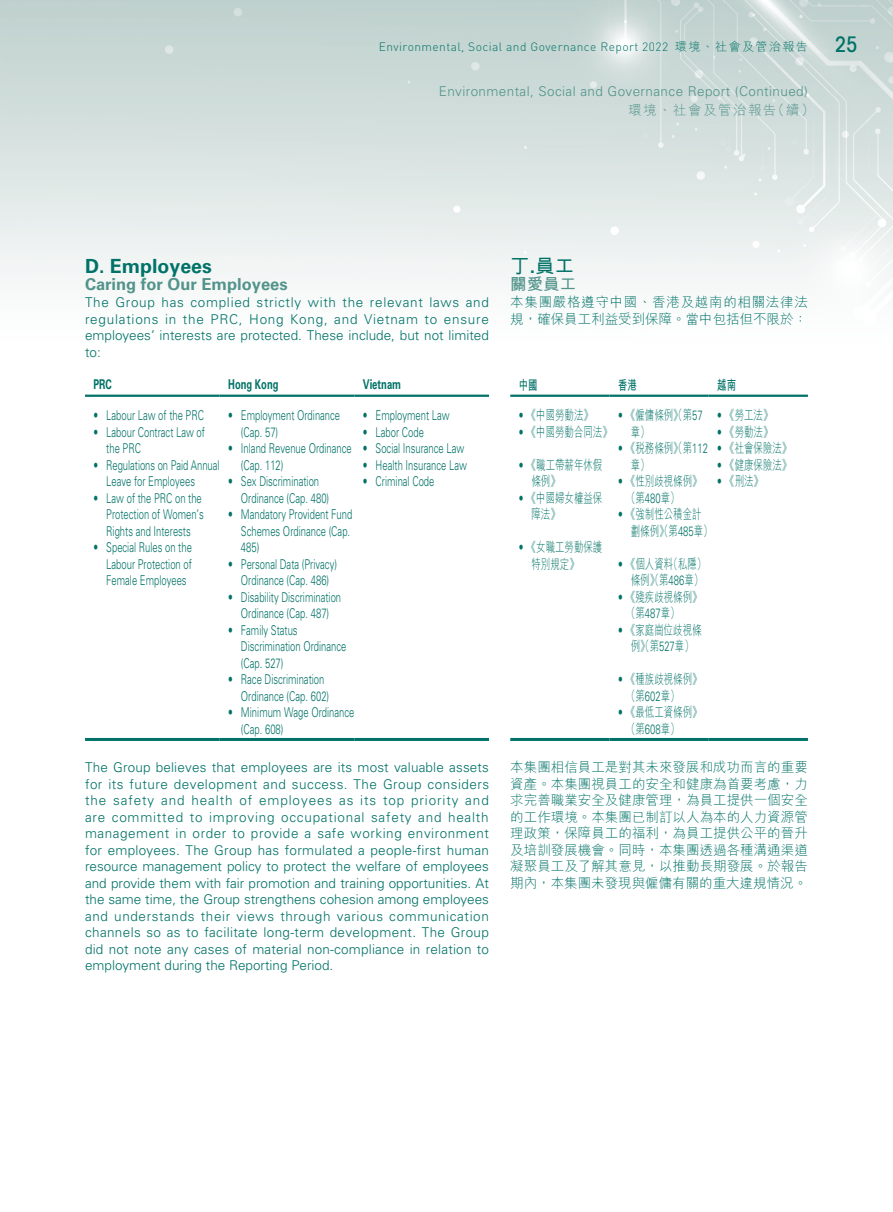
<style>
.page{position:relative;width:893px;height:1212px;background:#fff}
.page>*{position:absolute;margin:0;border:0;box-sizing:border-box;transform-origin:0 0}
.t1{font:500 condensed 21px "ITC Avant Garde Std";color:#007267}
.t2{font:700 19.5px "Univers LT Std";color:#007267}
.t3{font:700 19.5px "M Hei HK";color:#007267}
.t4{font:700 16.5px "Univers LT Std";color:#52938b}
.t5{font:700 16.5px "M Hei HK";color:#52938b}
.t6{font:300 13.5px/16.5px "Univers LT Std";color:#007267;text-align:justify}
.t7{font:300 13.5px/16.5px "Univers LT Std";color:#007267;scale:.7 1}
.t8{font:300 13.5px/16.5px "M Hei HK";color:#007267;scale:.7 1}
.t9{font:300 13.5px/16.5px "M Hei HK";color:#007267;text-align:justify}
.t10{font:300 13.5px "Univers LT Std";letter-spacing:.03em;color:#52938b}
.t11{font:300 13.5px/16.5px "M Hei HK";letter-spacing:.05em;color:#007267}
.t12{font:700 13.5px "Univers LT Std";color:#007267;scale:.7 1}
.t13{font:300 13.5px "M Hei HK";letter-spacing:.11em;color:#52938b}
.t14{font:700 13.5px "M Hei HK";color:#007267;scale:.7 1}
.t15{font:300 12px "DIN";letter-spacing:.035em;color:#007267}
.s1{font-family:"M Hei HK"}
.s2{font-family:"Univers LT Std"}
</style>
<div class="page">
<img style="left:0;top:0;width:893px;height:395px">
<hr style="left:85px;top:395px;width:135px;height:2px;background:#007267">
<hr style="left:220px;top:395px;width:134px;height:2px;background:#007267">
<hr style="left:354px;top:395px;width:135px;height:2px;background:#007267">
<hr style="left:85px;top:738px;width:135px;height:3px;background:#007267">
<hr style="left:220px;top:738px;width:134px;height:3px;background:#007267">
<hr style="left:354px;top:738px;width:135px;height:3px;background:#007267">
<hr style="left:510px;top:395px;width:99px;height:2px;background:#007267">
<hr style="left:609px;top:395px;width:100px;height:2px;background:#007267">
<hr style="left:709px;top:395px;width:99px;height:2px;background:#007267">
<hr style="left:510px;top:738px;width:99px;height:3px;background:#007267">
<hr style="left:609px;top:738px;width:100px;height:3px;background:#007267">
<hr style="left:709px;top:738px;width:99px;height:3px;background:#007267">
<p class="t15" style="left:379px;top:39px;width:431px">Environmental, Social and Governance Report 2022 <span class="s1">環境、社會及管治報告</span></p>
<h1 class="t1" style="left:835px;top:32px;width:24px">25</h1>
<p class="t10" style="left:439px;top:83px;width:371px">Environmental, Social and Governance Report (Continued)</p>
<p class="t13" style="left:628px;top:103px;width:188px">環境、社會及管治報告（續）</p>
<h2 class="t2" style="left:85px;top:254px;width:128px">D. Employees</h2>
<p class="t4" style="left:85px;top:275px;width:204px">Caring for Our Employees</p>
<p class="t6" style="left:85px;top:294px;width:405px">The Group has complied strictly with the relevant laws and regulations in the PRC, Hong Kong, and Vietnam to ensure employees’ interests are protected. These include, but not limited to:</p>
<p class="t12" style="left:94px;top:376px;width:28px">PRC</p>
<p class="t12" style="left:228px;top:376px;width:73px">Hong Kong</p>
<p class="t12" style="left:363px;top:376px;width:56px">Vietnam</p>
<p class="t7" style="left:94px;top:407px;width:159px">• Labour Law of the PRC</p>
<p class="t7" style="left:106px;top:424px;width:143px;text-indent:-13px">• Labour Contract Law of the PRC</p>
<p class="t7" style="left:106px;top:457px;width:163px;text-indent:-13px">• Regulations on Paid Annual<br>Leave for Employees</p>
<p class="t7" style="left:106px;top:490px;width:141px;text-indent:-13px">• Law of the PRC on the<br>Protection of Women’s<br>Rights and Interests</p>
<p class="t7" style="left:106px;top:539px;width:124px;text-align:justify;text-indent:-13px">• Special Rules on the Labour Protection of Female Employees</p>
<p class="t7" style="left:241px;top:407px;width:143px;text-indent:-13px">• Employment Ordinance (Cap. 57)</p>
<p class="t7" style="left:241px;top:440px;width:160px;text-indent:-13px">• Inland Revenue Ordinance (Cap. 112)</p>
<p class="t7" style="left:241px;top:473px;width:128px;text-indent:-13px">• Sex Discrimination<br>Ordinance (Cap. 480)</p>
<p class="t7" style="left:241px;top:506px;width:161px;text-indent:-13px">• Mandatory Provident Fund<br>Schemes Ordinance (Cap.<br>485)</p>
<p class="t7" style="left:228px;top:556px;width:157px;text-align:center">• Personal Data (Privacy)<br>Ordinance (Cap. 486)</p>
<p class="t7" style="left:228px;top:589px;width:163px;text-align:center">• Disability Discrimination<br>Ordinance (Cap. 487)</p>
<p class="t7" style="left:241px;top:622px;width:152px;text-indent:-13px">• Family Status<br>Discrimination Ordinance (Cap. 527)</p>
<p class="t7" style="left:241px;top:671px;width:128px;text-indent:-13px">• Race Discrimination<br>Ordinance (Cap. 602)</p>
<p class="t7" style="left:241px;top:704px;width:164px;text-indent:-13px">• Minimum Wage Ordinance (Cap. 608)</p>
<p class="t7" style="left:363px;top:407px;width:125px">• Employment Law</p>
<p class="t7" style="left:363px;top:423px;width:89px">• Labor Code</p>
<p class="t7" style="left:363px;top:440px;width:147px">• Social Insurance Law</p>
<p class="t7" style="left:363px;top:456px;width:150px">• Health Insurance Law</p>
<p class="t7" style="left:363px;top:473px;width:104px">• Criminal Code</p>
<p class="t6" style="left:85px;top:759px;width:406px">The Group believes that employees are its most valuable assets for its future development and success. The Group considers the safety and health of employees as its top priority and are committed to improving occupational safety and health management in order to provide a safe working environment for employees. The Group has formulated a people-first human resource management policy to protect the welfare of employees and provide them with fair promotion and training opportunities. At the same time, the Group strengthens cohesion among employees and understands their views through various communication channels so as to facilitate long-term development. The Group did not note any cases of material non-compliance in relation to employment during the Reporting Period.</p>
<h2 class="t3" style="left:510px;top:251px;width:65px">丁<span class="s2">.</span>員工</h2>
<p class="t5" style="left:510px;top:272px;width:67px">關愛員工</p>
<p class="t11" style="left:510px;top:294px;width:299px">本集團嚴格遵守中國、香港及越南的相關法律法規，確保員工利益受到保障。當中包括但不限於：</p>
<p class="t14" style="left:519px;top:375px;width:28px">中國</p>
<p class="t14" style="left:618px;top:375px;width:29px">香港</p>
<p class="t14" style="left:717px;top:375px;width:28px">越南</p>
<p class="t8" style="left:519px;top:407px;width:107px"><span class="s2">•</span> 《中國勞動法》</p>
<p class="t8" style="left:519px;top:423px;width:134px"><span class="s2">•</span> 《中國勞動合同法》</p>
<p class="t8" style="left:531px;top:456px;width:103px;text-indent:-13px"><span class="s2">•</span> 《職工帶薪年休假條例》</p>
<p class="t8" style="left:531px;top:489px;width:103px;text-indent:-13px"><span class="s2">•</span> 《中國婦女權益保障法》</p>
<p class="t8" style="left:531px;top:539px;width:103px;text-indent:-13px"><span class="s2">•</span> 《女職工勞動保護特別規定》</p>
<p class="t8" style="left:631px;top:407px;width:104px;text-indent:-13px"><span class="s2">•</span> 《僱傭條例》（第<span class="s2">57</span>章）</p>
<p class="t8" style="left:631px;top:440px;width:112px;text-indent:-13px"><span class="s2">•</span> 《稅務條例》（第<span class="s2">112</span>章）</p>
<p class="t8" style="left:626px;top:473px;width:109px;text-indent:-8px"><span class="s2">•</span> 《性別歧視條例》（第<span class="s2">480</span>章）</p>
<p class="t8" style="left:631px;top:506px;width:119px;text-indent:-13px"><span class="s2">•</span> 《強制性公積金計劃條例》（第<span class="s2">485</span>章）</p>
<p class="t8" style="left:618px;top:555px;width:128px;text-align:right"><span class="s2">•</span> 《個人資料（私隱）條例》（第<span class="s2">486</span>章）</p>
<p class="t8" style="left:626px;top:588px;width:109px;text-indent:-8px"><span class="s2">•</span> 《殘疾歧視條例》（第<span class="s2">487</span>章）</p>
<p class="t8" style="left:618px;top:621px;width:121px;text-align:center"><span class="s2">•</span> 《家庭崗位歧視條例》（第<span class="s2">527</span>章）</p>
<p class="t8" style="left:626px;top:671px;width:109px;text-indent:-8px"><span class="s2">•</span> 《種族歧視條例》（第<span class="s2">602</span>章）</p>
<p class="t8" style="left:626px;top:704px;width:109px;text-indent:-8px"><span class="s2">•</span> 《最低工資條例》（第<span class="s2">608</span>章）</p>
<p class="t8" style="left:717px;top:407px;width:80px"><span class="s2">•</span> 《勞工法》</p>
<p class="t8" style="left:717px;top:423px;width:80px"><span class="s2">•</span> 《勞動法》</p>
<p class="t8" style="left:717px;top:440px;width:107px"><span class="s2">•</span> 《社會保險法》</p>
<p class="t8" style="left:717px;top:456px;width:107px"><span class="s2">•</span> 《健康保險法》</p>
<p class="t8" style="left:717px;top:473px;width:67px"><span class="s2">•</span> 《刑法》</p>
<p class="t9" style="left:510px;top:759px;width:299px">本集團相信員工是對其未來發展和成功而言的重要資產。本集團視員工的安全和健康為首要考慮，力求完善職業安全及健康管理，為員工提供一個安全的工作環境。本集團已制訂以人為本的人力資源管理政策，保障員工的福利，為員工提供公平的晉升及培訓發展機會。同時，本集團透過各種溝通渠道凝聚員工及了解其意見，以推動長期發展。於報告期內，本集團未發現與僱傭有關的重大違規情況。</p>
</div>
